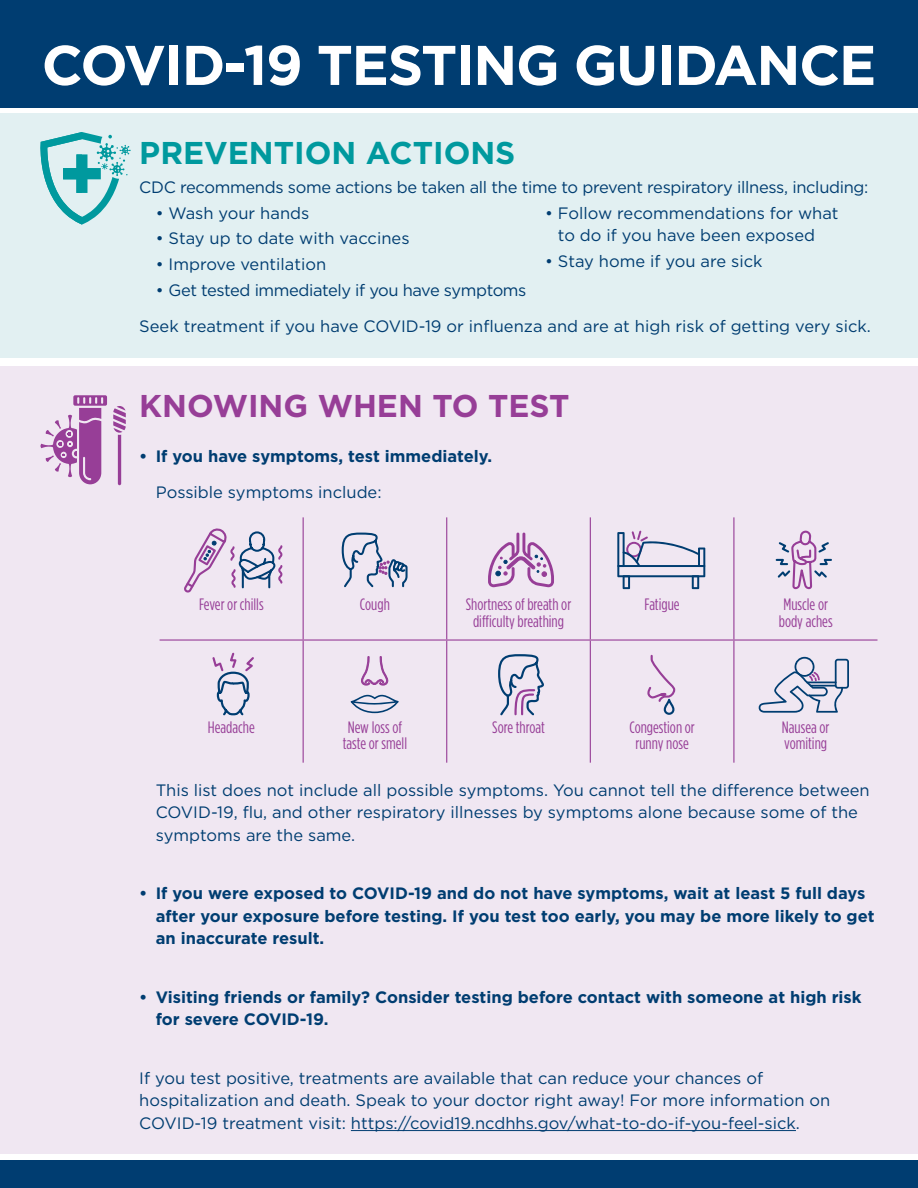
<style>
.page{position:relative;width:918px;height:1188px;background:#fff}
.page>*{position:absolute;margin:0;border:0;box-sizing:border-box;transform-origin:0 0}
.t1{font:700 55.8px "Gotham";letter-spacing:-.025em;color:#fff}
.t2{font:700 31.5px "Gotham";color:#00999e}
.t3{font:700 31.5px "Gotham";color:#973e97}
.t4{font:16.5px/22.5px "Gotham";color:#003d71}
.t5{font:700 16.5px/22.5px "Gotham";color:#003d71}
.t6{font:16.5px/16.5px "Gotham Condensed";color:#973e97;text-align:center}
.t7{font:16.5px "Gotham";letter-spacing:-.02em;color:#003d71}
.t8{font:16.5px "Gotham";letter-spacing:-.025em;color:#003d71}
</style>
<div class="page">
<div style="left:0;top:366px;width:918px;height:788px;background:#f0e7f2"></div>
<hr style="left:351px;top:1130px;width:445px;height:1px;background:#003d71">
<hr style="left:303px;top:517px;width:1px;height:122px;background:#973e97">
<hr style="left:446px;top:517px;width:1px;height:122px;background:#973e97">
<hr style="left:590px;top:517px;width:1px;height:122px;background:#973e97">
<hr style="left:733px;top:517px;width:1px;height:122px;background:#973e97">
<hr style="left:160px;top:639px;width:143px;height:2px;background:#973e97">
<hr style="left:303px;top:641px;width:1px;height:122px;background:#973e97">
<hr style="left:303px;top:639px;width:144px;height:2px;background:#973e97">
<hr style="left:447px;top:639px;width:143px;height:2px;background:#973e97">
<hr style="left:590px;top:639px;width:144px;height:2px;background:#973e97">
<hr style="left:446px;top:641px;width:1px;height:122px;background:#973e97">
<hr style="left:590px;top:641px;width:1px;height:122px;background:#973e97">
<hr style="left:733px;top:641px;width:1px;height:122px;background:#973e97">
<hr style="left:734px;top:639px;width:144px;height:2px;background:#973e97">
<div style="left:0;top:114px;width:918px;height:244px;background:#e2f0f2"></div>
<div style="left:0;top:0;width:918px;height:107px;background:#003d71"></div>
<div style="left:0;top:1160px;width:918px;height:28px;background:#003d71"></div>
<svg style="left:40px;top:132px;width:91px;height:93px"></svg>
<svg style="left:40px;top:395px;width:67px;height:89px"></svg>
<svg style="left:113px;top:406px;width:13px;height:79px"></svg>
<svg style="left:341px;top:532px;width:67px;height:56px"></svg>
<svg style="left:488px;top:533px;width:66px;height:54px"></svg>
<svg style="left:212px;top:652px;width:42px;height:64px"></svg>
<svg style="left:184px;top:528px;width:99px;height:65px"></svg>
<svg style="left:498px;top:654px;width:46px;height:62px"></svg>
<svg style="left:351px;top:695px;width:48px;height:18px"></svg>
<svg style="left:361px;top:656px;width:27px;height:29px"></svg>
<svg style="left:775px;top:530px;width:57px;height:60px"></svg>
<svg style="left:759px;top:657px;width:90px;height:56px"></svg>
<svg style="left:617px;top:531px;width:88px;height:58px"></svg>
<svg style="left:647px;top:654px;width:29px;height:49px"></svg>
<div style="left:664px;top:699px;width:10px;height:16px;border:2px solid #003d71;border-radius:4px"></div>
<h1 class="t1" style="left:42px;top:28px;width:836px">COVID-19 TESTING GUIDANCE</h1>
<h2 class="t2" style="left:139px;top:132px;width:378px">PREVENTION ACTIONS</h2>
<p class="t7" style="left:139px;top:177px;width:731px">CDC recommends some actions be taken all the time to prevent respiratory illness, including:</p>
<p class="t4" style="left:156px;top:201px;width:155px">• Wash your hands</p>
<p class="t4" style="left:156px;top:227px;width:255px">• Stay up to date with vaccines</p>
<p class="t4" style="left:156px;top:253px;width:172px">• Improve ventilation</p>
<p class="t8" style="left:156px;top:279px;width:372px">• Get tested immediately if you have symptoms</p>
<p class="t4" style="left:558px;top:201px;width:282px;text-indent:-13px">• Follow recommendations for what to do if you have been exposed</p>
<p class="t4" style="left:545px;top:249px;width:219px">• Stay home if you are sick</p>
<p class="t4" style="left:139px;top:314px;width:733px">Seek treatment if you have COVID-19 or influenza and are at high risk of getting very sick.</p>
<h2 class="t3" style="left:139px;top:385px;width:432px">KNOWING WHEN TO TEST</h2>
<p class="t5" style="left:139px;top:445px;width:354px">• If you have symptoms, test immediately.</p>
<p class="t4" style="left:156px;top:480px;width:227px">Possible symptoms include:</p>
<p class="t6" style="left:199px;top:596px;width:66px">Fever or chills</p>
<p class="t6" style="left:360px;top:596px;width:31px">Cough</p>
<p class="t6" style="left:466px;top:596px;width:107px">Shortness of breath or difficulty breathing</p>
<p class="t6" style="left:645px;top:596px;width:37px">Fatigue</p>
<p class="t6" style="left:779px;top:596px;width:55px;text-align:left">Muscle or body aches</p>
<p class="t6" style="left:208px;top:718px;width:48px">Headache</p>
<p class="t6" style="left:343px;top:718px;width:66px">New loss of taste or smell</p>
<p class="t6" style="left:492px;top:718px;width:54px">Sore throat</p>
<p class="t6" style="left:629px;top:718px;width:67px">Congestion or runny nose</p>
<p class="t6" style="left:782px;top:718px;width:49px;text-align:left">Nausea or vomiting</p>
<p class="t4" style="left:156px;top:778px;width:716px">This list does not include all possible symptoms. You cannot tell the difference between<br>COVID-19, flu, and other respiratory illnesses by symptoms alone because some of the symptoms are the same.</p>
<p class="t5" style="left:156px;top:882px;width:720px;text-indent:-16px">• If you were exposed to COVID-19 and do not have symptoms, wait at least 5 full days after your exposure before testing. If you test too early, you may be more likely to get an inaccurate result.</p>
<p class="t5" style="left:156px;top:986px;width:707px;text-indent:-16px">• Visiting friends or family? Consider testing before contact with someone at high risk for severe COVID-19.</p>
<p class="t4" style="left:139px;top:1066px;width:692px">If you test positive, treatments are available that can reduce your chances of hospitalization and death. Speak to your doctor right away! For more information on<br>COVID-19 treatment visit: https://covid19.ncdhhs.gov/what-to-do-if-you-feel-sick.</p>
</div>
